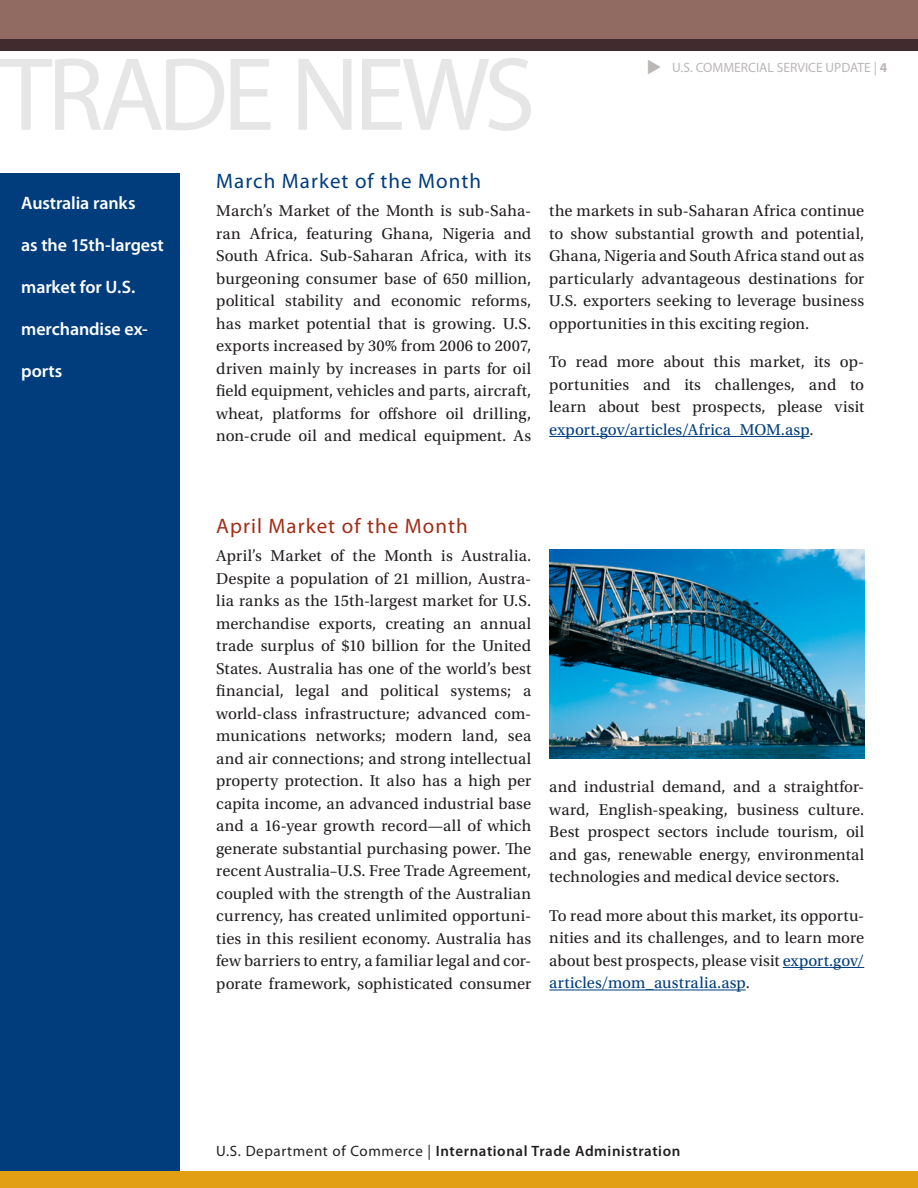
<style>
.page{position:relative;width:918px;height:1188px;background:#fff}
.page>*{position:absolute;margin:0;border:0;box-sizing:border-box;transform-origin:0 0}
.Subhead_maroon{font:105px "Myriad Pro";color:#e7e6e6}
.Subhead_blue{font:21px "Myriad Pro";letter-spacing:.05em;color:#013d7d}
.Subhead_maroon-2{font:21px "Myriad Pro";letter-spacing:.05em;color:#a32c16}
._7___Sidebar{font:600 18px "Myriad Pro";letter-spacing:-.005em;color:#fff}
.Body_Text{font:16.5px/22.5px "Utopia Std";letter-spacing:.005em;color:#231f20;text-align:justify}
.t1{font:600 15px "Myriad Pro";letter-spacing:.04em;color:#231f20}
._1_TOC{font:13.5px "Myriad Pro";color:#bbb7b7}
.s1{font-weight:700}
.s2{color:#013d7d}
.s3{font-weight:400}
</style>
<div class="page">
<hr style="left:549px;top:436px;width:261px;height:1px;background:#013d7d">
<div style="left:0;top:173px;width:179px;height:1002px;background:#013d7d"></div>
<div style="left:0;top:0;width:918px;height:43px;background:#916b62"></div>
<div style="left:0;top:40px;width:918px;height:11px;background:#422b2e"></div>
<div style="left:0;top:1171px;width:918px;height:17px;background:#e39f13"></div>
<hr style="left:783px;top:967px;width:81px;height:1px;background:#013d7d">
<hr style="left:549px;top:990px;width:197px;height:1px;background:#013d7d">
<img style="left:549px;top:549px;width:315px;height:210px">
<p class="Subhead_maroon" style="left:0;top:30px;width:56px">trade</p>
<p class="Subhead_maroon" style="left:290px;top:30px;width:247px">news</p>
<p class="_1_TOC" style="left:672px;top:60px;width:217px">U.S. COMMERCIAL SERVICE UPDATE | <span class="s1">4</span></p>
<p class="_7___Sidebar" style="left:21px;top:191px;width:116px">Australia ranks</p>
<p class="_7___Sidebar" style="left:21px;top:233px;width:144px">as the 15th-largest</p>
<p class="_7___Sidebar" style="left:21px;top:275px;width:116px">market for U.S.</p>
<p class="_7___Sidebar" style="left:21px;top:317px;width:128px">merchandise ex-</p>
<p class="_7___Sidebar" style="left:21px;top:359px;width:43px">ports</p>
<p class="Subhead_blue" style="left:216px;top:168px;width:266px">March Market of the Month</p>
<p class="Body_Text" style="left:216px;top:200px;width:317px">March’s Market of the Month is sub-Saha&shy;ran Africa, featuring Ghana, Nigeria and South Africa. Sub-Saharan Africa, with its burgeoning consumer base of 650 million, political stability and economic reforms, has market potential that is growing. U.S. exports increased by 30% from 2006 to 2007, driven mainly by increases in parts for oil field equipment, vehicles and parts, aircraft, wheat, platforms for offshore oil drilling, non-crude oil and medical equipment. As</p>
<p class="Body_Text" style="left:549px;top:200px;width:317px">the markets in sub-Saharan Africa continue to show substantial growth and potential, Ghana, Nigeria and South Africa stand out as particularly advantageous destinations for U.S. exporters seeking to leverage business opportunities in this exciting region.</p>
<p class="Body_Text" style="left:549px;top:351px;width:317px">To read more about this market, its op&shy;portunities and its challenges, and to learn about best prospects, please visit <span class="s2">export.gov/articles/Africa_MOM.asp</span>.</p>
<p class="Subhead_maroon-2" style="left:216px;top:513px;width:253px">April Market of the Month</p>
<p class="Body_Text" style="left:216px;top:545px;width:317px">April’s Market of the Month is Australia.<br>Despite a population of 21 million, Austra&shy;lia ranks as the 15th-largest market for U.S. merchandise exports, creating an annual trade surplus of $10 billion for the United States. Australia has one of the world’s best financial, legal and political systems; a world-class infrastructure; advanced com&shy;munications networks; modern land, sea and air connections; and strong intellectual property protection. It also has a high per capita income, an advanced industrial base and a 16-year growth record—all of which generate substantial purchasing power. The recent Australia–U.S. Free Trade Agreement, coupled with the strength of the Australian currency, has created unlimited opportuni&shy;ties in this resilient economy. Australia has few barriers to entry, a familiar legal and cor&shy;porate framework, sophisticated consumer</p>
<p class="Body_Text" style="left:549px;top:776px;width:317px">and industrial demand, and a straightfor&shy;ward, English-speaking, business culture.<br>Best prospect sectors include tourism, oil and gas, renewable energy, environmental technologies and medical device sectors.</p>
<p class="Body_Text" style="left:549px;top:905px;width:317px">To read more about this market, its opportu&shy;nities and its challenges, and to learn more about best prospects, please visit <span class="s2">export.gov/ articles/mom_australia.asp</span>.</p>
<p class="t1" style="left:216px;top:1141px;width:466px"><span class="s3">U.S. Department of Commerce |</span> International Trade Administration</p>
</div>
